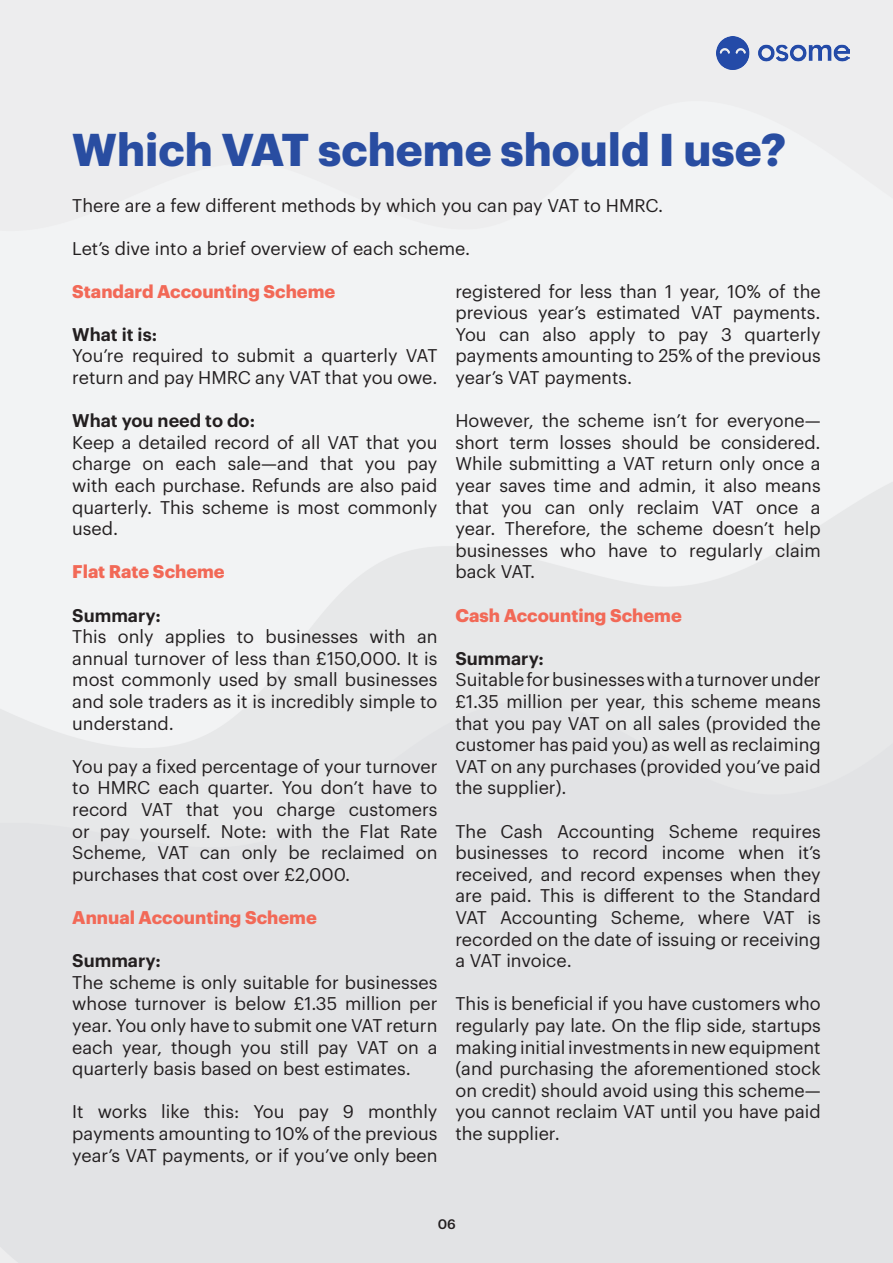
<style>
.page{position:relative;width:893px;height:1263px;background:#fff}
.page>*{position:absolute;margin:0;border:0;box-sizing:border-box;transform-origin:0 0}
.t1{font:700 45px "Graphik LC";color:#294da1}
.t2{font:18px/21.6px "Graphik LC";color:#231f20;text-align:justify}
.t3{font:700 18px "Graphik LC";color:#f26957}
.t4{font:600 18px "Graphik LC";color:#231f20}
.t5{font:500 13.5px "Graphik LC";color:#231f20}
</style>
<div class="page">
<img style="left:0;top:0;width:893px;height:1263px">
<img style="left:717px;top:37px;width:132px;height:33px">
<p class="t1" style="left:72px;top:115px;width:715px">Which VAT scheme should I use?</p>
<p class="t2" style="left:72px;top:193px;width:592px">There are a few different methods by which you can pay VAT to HMRC.</p>
<p class="t2" style="left:72px;top:236px;width:399px">Let’s dive into a brief overview of each scheme.</p>
<p class="t3" style="left:72px;top:277px;width:264px">Standard Accounting Scheme</p>
<p class="t4" style="left:72px;top:320px;width:86px">What it is:</p>
<p class="t2" style="left:72px;top:343px;width:367px">You’re required to submit a quarterly VAT return and pay HMRC any VAT that you owe.</p>
<p class="t4" style="left:72px;top:407px;width:184px">What you need to do:</p>
<p class="t2" style="left:72px;top:430px;width:367px">Keep a detailed record of all VAT that you charge on each sale—and that you pay with each purchase. Refunds are also paid quarterly. This scheme is most commonly used.</p>
<p class="t3" style="left:72px;top:558px;width:154px">Flat Rate Scheme</p>
<p class="t4" style="left:72px;top:601px;width:90px">Summary:</p>
<p class="t2" style="left:72px;top:624px;width:367px">This only applies to businesses with an annual turnover of less than £150,000. It is most commonly used by small businesses and sole traders as it is incredibly simple to understand.</p>
<p class="t2" style="left:72px;top:754px;width:367px">You pay a fixed percentage of your turnover to HMRC each quarter. You don’t have to record VAT that you charge customers or pay yourself. Note: with the Flat Rate Scheme, VAT can only be reclaimed on purchases that cost over £2,000.</p>
<p class="t3" style="left:72px;top:903px;width:246px">Annual Accounting Scheme</p>
<p class="t4" style="left:72px;top:947px;width:90px">Summary:</p>
<p class="t2" style="left:72px;top:970px;width:367px">The scheme is only suitable for businesses whose turnover is below £1.35 million per year. You only have to submit one VAT return each year, though you still pay VAT on a quarterly basis based on best estimates.</p>
<p class="t2" style="left:72px;top:1099px;width:367px">It works like this: You pay 9 monthly payments amounting to 10% of the previous year’s VAT payments, or if you’ve only been</p>
<p class="t2" style="left:455px;top:279px;width:367px">registered for less than 1 year, 10% of the previous year’s estimated VAT payments.<br>You can also apply to pay 3 quarterly payments amounting to 25% of the previous year’s VAT payments.</p>
<p class="t2" style="left:455px;top:408px;width:367px">However, the scheme isn’t for everyone— short term losses should be considered.<br>While submitting a VAT return only once a year saves time and admin, it also means that you can only reclaim VAT once a year. Therefore, the scheme doesn’t help businesses who have to regularly claim back VAT.</p>
<p class="t3" style="left:455px;top:601px;width:228px">Cash Accounting Scheme</p>
<p class="t4" style="left:455px;top:644px;width:90px">Summary:</p>
<p class="t2" style="left:455px;top:667px;width:367px">Suitable for businesses with a turnover under £1.35 million per year, this scheme means that you pay VAT on all sales (provided the customer has paid you) as well as reclaiming VAT on any purchases (provided you’ve paid the supplier).</p>
<p class="t2" style="left:455px;top:819px;width:367px">The Cash Accounting Scheme requires businesses to record income when it’s received, and record expenses when they are paid. This is different to the Standard VAT Accounting Scheme, where VAT is recorded on the date of issuing or receiving a VAT invoice.</p>
<p class="t2" style="left:455px;top:991px;width:367px">This is beneficial if you have customers who regularly pay late. On the flip side, startups making initial investments in new equipment (and purchasing the aforementioned stock on credit) should avoid using this scheme— you cannot reclaim VAT until you have paid the supplier.</p>
<p class="t5" style="left:438px;top:1214px;width:20px">06</p>
</div>
